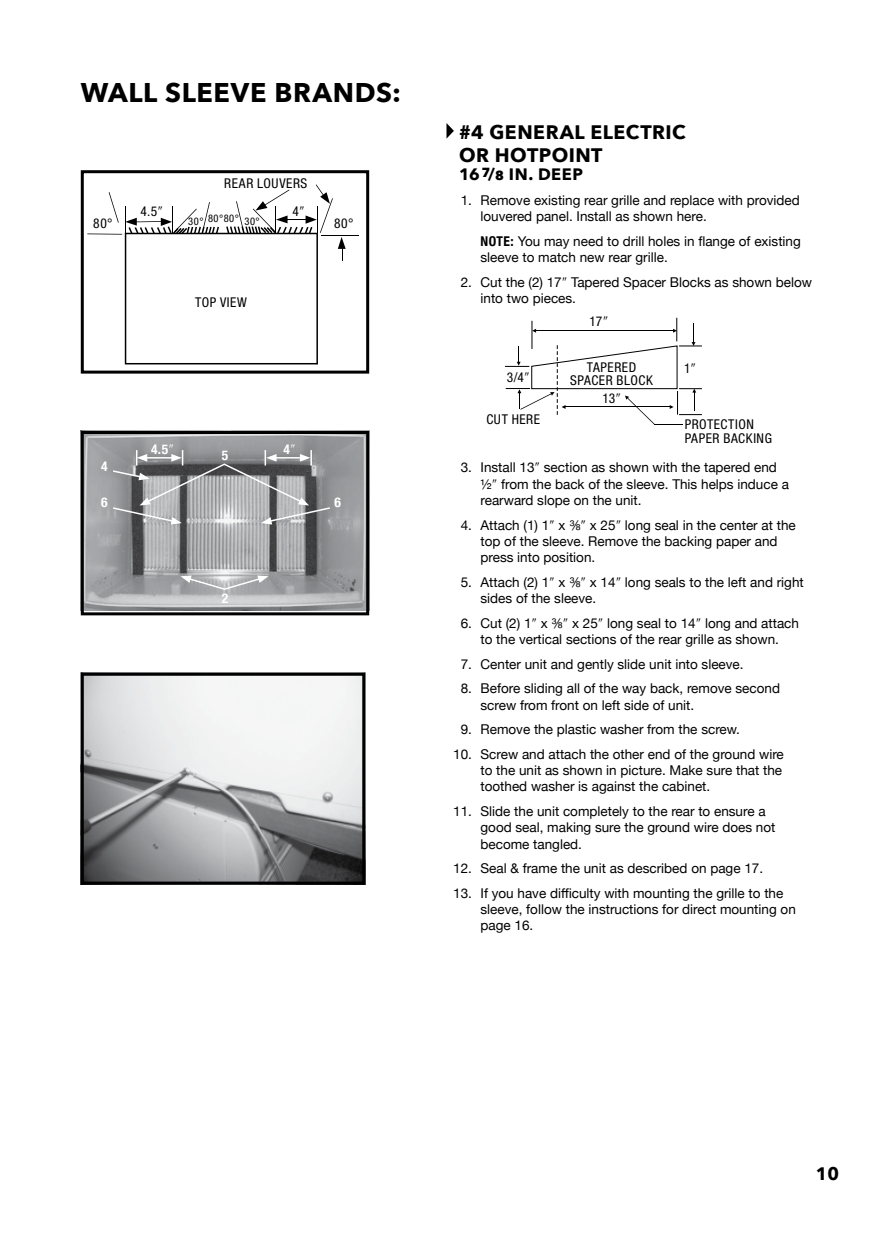
<style>
.page{position:relative;width:893px;height:1234px;background:#fff}
.page>*{position:absolute;margin:0;border:0;box-sizing:border-box;transform-origin:0 0}
.t1{font:700 27px "Avenir Next";letter-spacing:.025em;color:#000}
.t2{font:700 19.5px/23.4px "Avenir Next";letter-spacing:.025em;color:#000}
.t3{font:700 18px "Avenir Next";color:#000}
.t4{font:700 16.5px "Avenir Next";letter-spacing:.03em;color:#000}
.t5{font:13.5px/16.2px "Helvetica Neue";color:#000}
.t6{font:condensed 13.5px/13.5px "Helvetica Neue LT Std";letter-spacing:.04em;color:#000;text-align:center}
.t7{font:700 condensed 13.5px "Helvetica Neue";color:#fff}
.t8{font:condensed 10.5px "Helvetica Neue LT Std";letter-spacing:.05em;color:#000}
.s1{font-weight:700;font-stretch:condensed}
</style>
<div class="page">
<svg style="left:446px;top:123px;width:8px;height:16px"></svg>
<img style="left:85px;top:435px;width:280px;height:175px">
<div style="left:81px;top:431px;width:288px;height:184px;border:3px solid #000"></div>
<img style="left:85px;top:676px;width:276px;height:204px">
<div style="left:81px;top:672px;width:284px;height:212px;border:3px solid #000"></div>
<hr style="left:87px;top:233px;width:35px;height:1px;background:#000">
<svg style="left:109px;top:192px;width:10px;height:31px"></svg>
<hr style="left:321px;top:234px;width:38px;height:1px;background:#000">
<div style="left:81px;top:170px;width:288px;height:203px;border:3px solid #000"></div>
<svg style="left:180px;top:575px;width:89px;height:15px"></svg>
<svg style="left:505px;top:317px;width:197px;height:108px"></svg>
<svg style="left:125px;top:184px;width:221px;height:180px"></svg>
<svg style="left:111px;top:444px;width:221px;height:80px;background:#959698"></svg>
<h1 class="t1" style="left:81px;top:69px;width:322px">WALL SLEEVE BRANDS:</h1>
<p class="t6" style="left:224px;top:176px;width:85px">REAR LOUVERS</p>
<p class="t6" style="left:141px;top:205px;width:18px">4.5</p>
<p class="t6" style="left:293px;top:205px;width:8px">4</p>
<p class="t8" style="left:208px;top:212px;width:32px">80°80°</p>
<p class="t8" style="left:188px;top:215px;width:17px">30°</p>
<p class="t8" style="left:244px;top:215px;width:17px">30°</p>
<p class="t6" style="left:93px;top:216px;width:21px">80°</p>
<p class="t6" style="left:334px;top:216px;width:21px">80°</p>
<p class="t6" style="left:195px;top:295px;width:53px">TOP VIEW</p>
<p class="t7" style="left:151px;top:438px;width:19px">4.5</p>
<p class="t7" style="left:284px;top:438px;width:8px">4</p>
<p class="t7" style="left:222px;top:444px;width:8px">5</p>
<p class="t7" style="left:101px;top:454px;width:8px">4</p>
<p class="t7" style="left:101px;top:491px;width:8px">6</p>
<p class="t7" style="left:335px;top:491px;width:8px">6</p>
<p class="t7" style="left:222px;top:586px;width:8px">2</p>
<h2 class="t2" style="left:459px;top:120px;width:228px">#4 GENERAL ELECTRIC<br>OR HOTPOINT</h2>
<p class="t4" style="left:459px;top:160px;width:125px">167/8 IN. DEEP</p>
<p class="t5" style="left:480px;top:193px;width:321px;text-indent:-20px">1. Remove existing rear grille and replace with provided louvered panel. Install as shown here.</p>
<p class="t5" style="left:480px;top:233px;width:322px"><span class="s1">NOTE:</span> You may need to drill holes in flange of existing sleeve to match new rear grille.</p>
<p class="t5" style="left:480px;top:274px;width:333px;text-indent:-20px">2. Cut the (2) 17 Tapered Spacer Blocks as shown below into two pieces.</p>
<p class="t6" style="left:507px;top:370px;width:19px">3/4</p>
<p class="t6" style="left:590px;top:314px;width:14px">17</p>
<p class="t6" style="left:570px;top:360px;width:84px">TAPERED<br>SPACER BLOCK</p>
<p class="t6" style="left:603px;top:391px;width:14px">13</p>
<p class="t6" style="left:684px;top:361px;width:8px">1</p>
<p class="t6" style="left:486px;top:412px;width:55px">CUT HERE</p>
<p class="t6" style="left:685px;top:417px;width:89px;text-align:left">PROTECTION<br>PAPER BACKING</p>
<p class="t5" style="left:480px;top:460px;width:310px;text-indent:-20px">3. Install 13 section as shown with the tapered end ½ from the back of the sleeve. This helps induce a rearward slope on the unit.</p>
<p class="t5" style="left:480px;top:517px;width:317px;text-indent:-20px">4. Attach (1) 1 x ⅜ x 25 long seal in the center at the top of the sleeve. Remove the backing paper and press into position.</p>
<p class="t5" style="left:480px;top:574px;width:325px;text-indent:-20px">5. Attach (2) 1 x ⅜ x 14 long seals to the left and right sides of the sleeve.</p>
<p class="t5" style="left:461px;top:615px;width:340px;text-align:center">6. Cut (2) 1 x ⅜ x 25 long seal to 14 long and attach to the vertical sections of the rear grille as shown.</p>
<p class="t5" style="left:461px;top:656px;width:284px">7. Center unit and gently slide unit into sleeve.</p>
<p class="t5" style="left:480px;top:681px;width:301px;text-indent:-20px">8. Before sliding all of the way back, remove second screw from front on left side of unit.</p>
<p class="t5" style="left:461px;top:722px;width:281px">9. Remove the plastic washer from the screw.</p>
<p class="t5" style="left:480px;top:746px;width:305px;text-indent:-27px">10. Screw and attach the other end of the ground wire to the unit as shown in picture. Make sure that the toothed washer is against the cabinet.</p>
<p class="t5" style="left:480px;top:803px;width:296px;text-indent:-27px">11. Slide the unit completely to the rear to ensure a good seal, making sure the ground wire does not become tangled.</p>
<p class="t5" style="left:453px;top:860px;width:311px">12. Seal &amp; frame the unit as described on page 17.</p>
<p class="t5" style="left:480px;top:885px;width:317px;text-indent:-27px">13. If you have difficulty with mounting the grille to the sleeve, follow the instructions for direct mounting on page 16.</p>
<h3 class="t3" style="left:816px;top:1157px;width:25px">10</h3>
</div>
